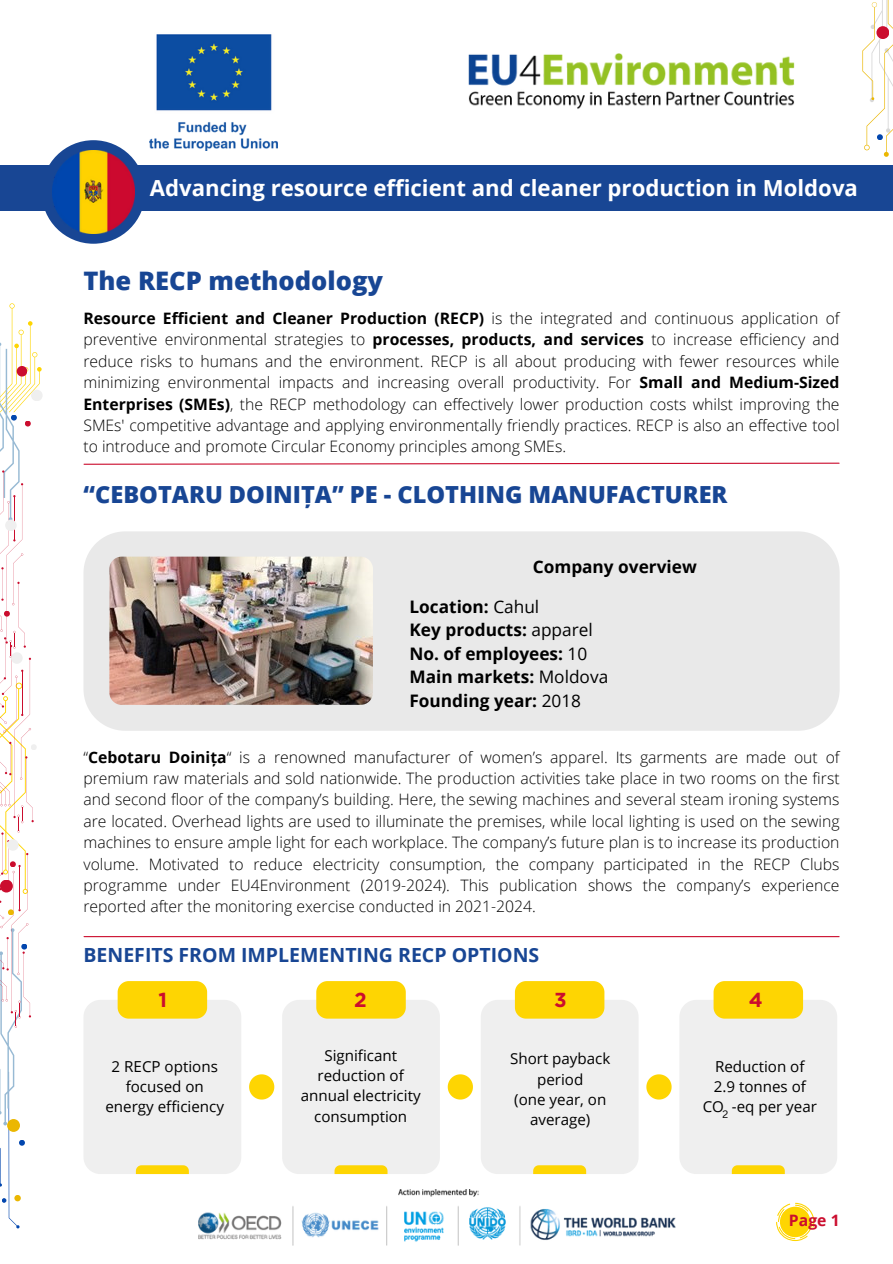
<style>
.page{position:relative;width:893px;height:1264px;background:#fff}
.page>*{position:absolute;margin:0;border:0;box-sizing:border-box;transform-origin:0 0}
.t1{font:800 25.5px "Open Sans";color:#184694}
.t2{font:800 23.55px "Open Sans";color:#184694}
.t3{font:700 22.2px "Open Sans";color:#fff}
.t4{font:700 20.25px "Gotham";color:#cb0d2e}
.t5{font:700 19.5px "Open Sans";color:#184694}
.t6{font:700 17.25px "Open Sans";color:#000}
.t7{font:300 15.75px/21.3px "Open Sans";color:#000;text-align:justify}
.t8{font:700 15.75px "Open Sans";color:#cb0d2e}
.t9{font:15.15px/20.2px "Open Sans";color:#000;text-align:center}
.t10{font:10.5px "Canva Sans";color:#000}
.s1{font-weight:700}
.s2{font-weight:400}
</style>
<div class="page">
<div style="left:0;top:165px;width:892px;height:45px;background:#184694"></div>
<div style="left:42px;top:140px;width:103px;height:104px;background:#184694;border-radius:50%"></div>
<img style="left:468px;top:54px;width:326px;height:55px">
<svg style="left:83px;top:462px;width:757px;height:3px"></svg>
<svg style="left:776px;top:1202px;width:38px;height:38px"></svg>
<svg style="left:282px;top:981px;width:158px;height:192px"></svg>
<svg style="left:481px;top:981px;width:157px;height:192px"></svg>
<svg style="left:680px;top:981px;width:157px;height:192px"></svg>
<svg style="left:84px;top:981px;width:157px;height:192px"></svg>
<svg style="left:447px;top:1074px;width:26px;height:25px"></svg>
<svg style="left:249px;top:1074px;width:25px;height:25px"></svg>
<svg style="left:646px;top:1074px;width:25px;height:25px"></svg>
<hr style="left:84px;top:936px;width:755px;height:1px;background:#cb0d2e">
<div style="left:83px;top:531px;width:756px;height:199px;background:#e9e9e9"></div>
<img style="left:109px;top:556px;width:264px;height:149px;border-radius:12px">
<img style="left:199px;top:1189px;width:476px;height:57px">
<img style="left:150px;top:34px;width:127px;height:117px">
<svg style="left:0;top:303px;width:41px;height:925px"></svg>
<div style="left:31px;top:390px;width:12px;height:11px;background:#efefef;border-radius:50%"></div>
<svg style="left:862px;top:0;width:30px;height:157px"></svg>
<img style="left:52px;top:151px;width:82px;height:82px">
<p class="t3" style="left:150px;top:172px;width:709px">Advancing resource efficient and cleaner production in Moldova</p>
<p class="t1" style="left:83px;top:263px;width:301px">The RECP methodology</p>
<p class="t7" style="left:83px;top:307px;width:757px"><span class="s1">Resource Efficient and Cleaner Production (RECP)</span> is the integrated and continuous application of preventive environmental strategies to <span class="s1">processes, products, and services</span> to increase efficiency and reduce risks to humans and the environment. RECP is all about producing with fewer resources while minimizing environmental impacts and increasing overall productivity. For <span class="s1">Small and Medium-Sized Enterprises (SMEs)</span>, the RECP methodology can effectively lower production costs whilst improving the SMEs' competitive advantage and applying environmentally friendly practices. RECP is also an effective tool to introduce and promote Circular Economy principles among SMEs.</p>
<p class="t2" style="left:83px;top:478px;width:645px">“CEBOTARU DOINIȚA” PE - CLOTHING MANUFACTURER</p>
<p class="t6" style="left:532px;top:554px;width:165px">Company overview</p>
<p class="t6" style="left:409px;top:594px;width:131px">Location: <span class="s2">Cahul</span></p>
<p class="t6" style="left:409px;top:618px;width:185px">Key products: <span class="s2">apparel</span></p>
<p class="t6" style="left:409px;top:641px;width:179px">No. of employees: <span class="s2">10</span></p>
<p class="t6" style="left:409px;top:664px;width:200px">Main markets: <span class="s2">Moldova</span></p>
<p class="t6" style="left:409px;top:688px;width:173px">Founding year: <span class="s2">2018</span></p>
<p class="t7" style="left:83px;top:746px;width:757px">“<span class="s1">Cebotaru Doinița</span>“ is a renowned manufacturer of women’s apparel. Its garments are made out of premium raw materials and sold nationwide. The production activities take place in two rooms on the first and second floor of the company’s building. Here, the sewing machines and several steam ironing systems are located. Overhead lights are used to illuminate the premises, while local lighting is used on the sewing machines to ensure ample light for each workplace. The company’s future plan is to increase its production volume. Motivated to reduce electricity consumption, the company participated in the RECP Clubs programme under EU4Environment (2019-2024). This publication shows the company’s experience reported after the monitoring exercise conducted in 2021-2024.</p>
<p class="t5" style="left:83px;top:941px;width:457px">BENEFITS FROM IMPLEMENTING RECP OPTIONS</p>
<p class="t4" style="left:158px;top:987px;width:10px">1</p>
<p class="t9" style="left:112px;top:1055px;width:108px">2 RECP options</p>
<p class="t9" style="left:105px;top:1076px;width:120px">focused on energy efficiency</p>
<p class="t4" style="left:354px;top:987px;width:14px">2</p>
<p class="t4" style="left:554px;top:987px;width:14px">3</p>
<p class="t4" style="left:748px;top:987px;width:15px">4</p>
<p class="t9" style="left:301px;top:1044px;width:121px">Significant reduction of annual electricity consumption</p>
<p class="t9" style="left:510px;top:1048px;width:102px">Short payback period</p>
<p class="t9" style="left:514px;top:1088px;width:94px">(one year, on average)</p>
<p class="t9" style="left:715px;top:1055px;width:91px">Reduction of</p>
<p class="t9" style="left:713px;top:1076px;width:94px">2.9 tonnes of</p>
<p class="t9" style="left:702px;top:1096px;width:116px">CO -eq per year</p>
<p class="t10" style="left:722px;top:1106px;width:7px">2</p>
<p class="t8" style="left:788px;top:1208px;width:52px">Page 1</p>
</div>
